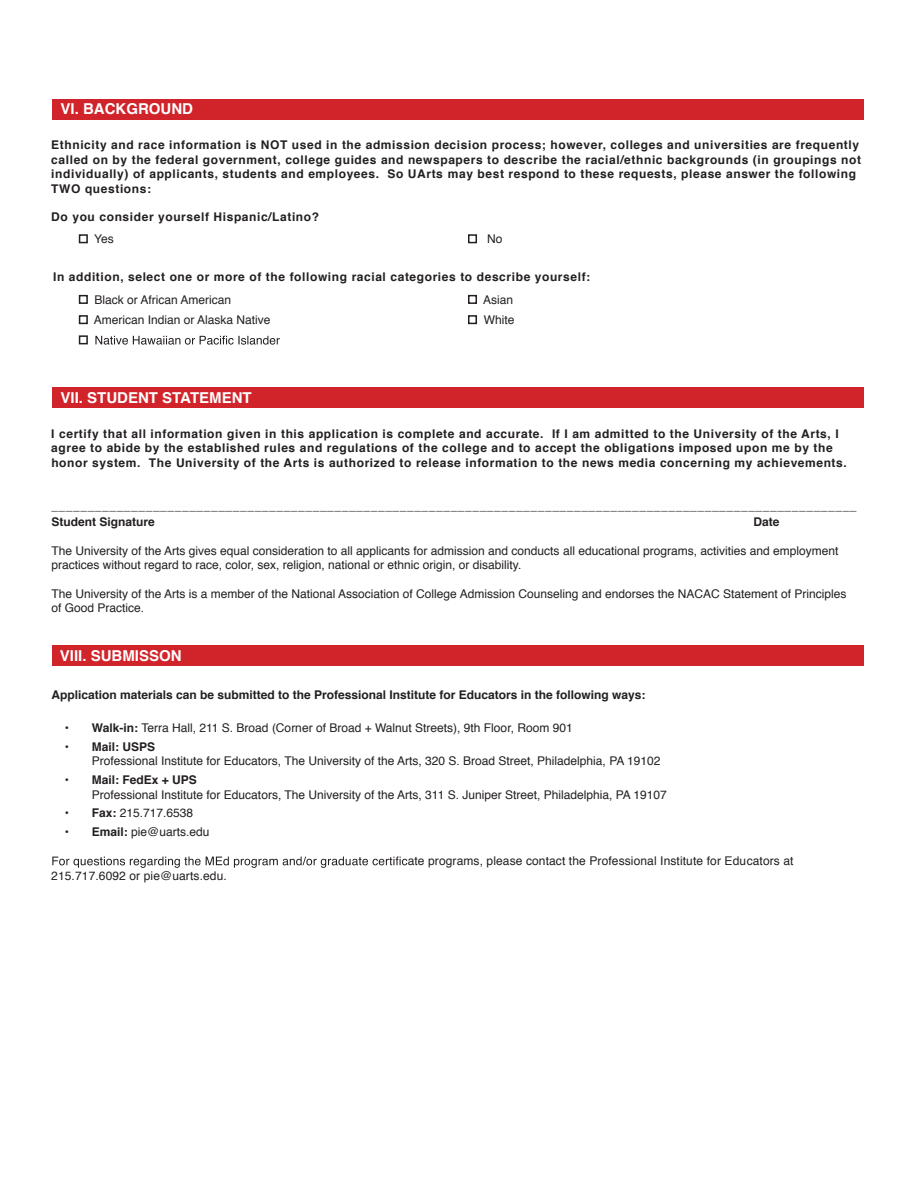
<style>
.page{position:relative;width:918px;height:1188px;background:#fff}
.page>*{position:absolute;margin:0;border:0;box-sizing:border-box;transform-origin:0 0}
.t1{font:700 15px "Helvetica";color:#fff}
.t2{font:12px/14.4px "Helvetica";color:#231f20}
.t3{font:700 12px/14.4px "Helvetica";letter-spacing:.05em;color:#231f20}
.t4{font:700 12px/16px "Helvetica";color:#231f20}
.s1{font-weight:400}
.s2{font-weight:700}
</style>
<div class="page">
<div style="left:52px;top:99px;width:812px;height:21px;background:#d1232a"></div>
<div style="left:79px;top:234px;width:9px;height:9px;border:2px solid #231f20"></div>
<div style="left:468px;top:234px;width:9px;height:9px;border:2px solid #231f20"></div>
<div style="left:79px;top:295px;width:9px;height:9px;border:2px solid #231f20"></div>
<div style="left:79px;top:315px;width:9px;height:9px;border:2px solid #231f20"></div>
<div style="left:79px;top:335px;width:9px;height:9px;border:2px solid #231f20"></div>
<svg style="left:95px;top:336px;width:185px;height:9px"></svg>
<div style="left:468px;top:295px;width:9px;height:9px;border:2px solid #231f20"></div>
<div style="left:468px;top:315px;width:9px;height:9px;border:2px solid #231f20"></div>
<div style="left:52px;top:387px;width:812px;height:21px;background:#d1232a"></div>
<svg style="left:52px;top:856px;width:355px;height:12px"></svg>
<div style="left:52px;top:645px;width:811px;height:21px;background:#d1232a"></div>
<p class="t1" style="left:61px;top:97px;width:134px">VI. BACKGROUND</p>
<p class="t3" style="left:51px;top:138px;width:811px">Ethnicity and race information is NOT used in the admission decision process; however, colleges and universities are frequently called on by the federal government, college guides and newspapers to describe the racial/ethnic backgrounds (in groupings not individually) of applicants, students and employees. So UArts may best respond to these requests, please answer the following TWO questions:</p>
<p class="t3" style="left:94px;top:207px;width:226px;line-height:21.8px;text-indent:-43px">Do you consider yourself Hispanic/Latino?<br><span class="s1">Yes</span></p>
<p class="t2" style="left:487px;top:232px;width:17px">No</p>
<p class="t3" style="left:95px;top:266px;width:497px;line-height:22.5px;text-indent:-41px">In addition, select one or more of the following racial categories to describe yourself:<br><span class="s1">Black or African American</span></p>
<p class="t2" style="left:94px;top:313px;width:178px">American Indian or Alaska Native</p>
<p class="t2" style="left:483px;top:290px;width:33px;line-height:20.2px">Asian<br>White</p>
<p class="t1" style="left:61px;top:385px;width:193px">VII. STUDENT STATEMENT</p>
<p class="t3" style="left:51px;top:427px;width:797px">I certify that all information given in this application is complete and accurate. If I am admitted to the University of the Arts, I agree to abide by the established rules and regulations of the college and to accept the obligations imposed upon me by the honor system. The University of the Arts is authorized to release information to the news media concerning my achievements.</p>
<p class="t4" style="left:51px;top:498px;width:807px">_______________________________________________________________________________________________________________<br>Student Signature</p>
<p class="t3" style="left:753px;top:515px;width:28px">Date</p>
<p class="t2" style="left:51px;top:544px;width:789px">The University of the Arts gives equal consideration to all applicants for admission and conducts all educational programs, activities and employment practices without regard to race, color, sex, religion, national or ethnic origin, or disability.</p>
<p class="t2" style="left:51px;top:587px;width:797px">The University of the Arts is a member of the National Association of College Admission Counseling and endorses the NACAC Statement of Principles of Good Practice.</p>
<p class="t1" style="left:60px;top:643px;width:123px">VIII. SUBMISSON</p>
<p class="t4" style="left:51px;top:687px;width:596px">Application materials can be submitted to the Professional Institute for Educators in the following ways:</p>
<p class="t2" style="left:65px;top:721px;width:509px"><span class="s2">• Walk-in:</span> Terra Hall, 211 S. Broad (Corner of Broad + Walnut Streets), 9th Floor, Room 901</p>
<p class="t2" style="left:92px;top:740px;width:570px;text-indent:-27px"><span class="s2">• Mail: USPS<br></span>Professional Institute for Educators, The University of the Arts, 320 S. Broad Street, Philadelphia, PA 19102</p>
<p class="t2" style="left:92px;top:773px;width:577px;text-indent:-27px"><span class="s2">• Mail: FedEx + UPS<br></span>Professional Institute for Educators, The University of the Arts, 311 S. Juniper Street, Philadelphia, PA 19107</p>
<p class="t2" style="left:65px;top:806px;width:130px"><span class="s2">• Fax:</span> 215.717.6538</p>
<p class="t2" style="left:65px;top:825px;width:146px"><span class="s2">• Email:</span> pie@uarts.edu</p>
<p class="t2" style="left:408px;top:854px;width:387px">ate programs, please contact the Professional Institute for Educators at</p>
<p class="t2" style="left:51px;top:869px;width:177px">215.717.6092 or pie@uarts.edu.</p>
</div>
